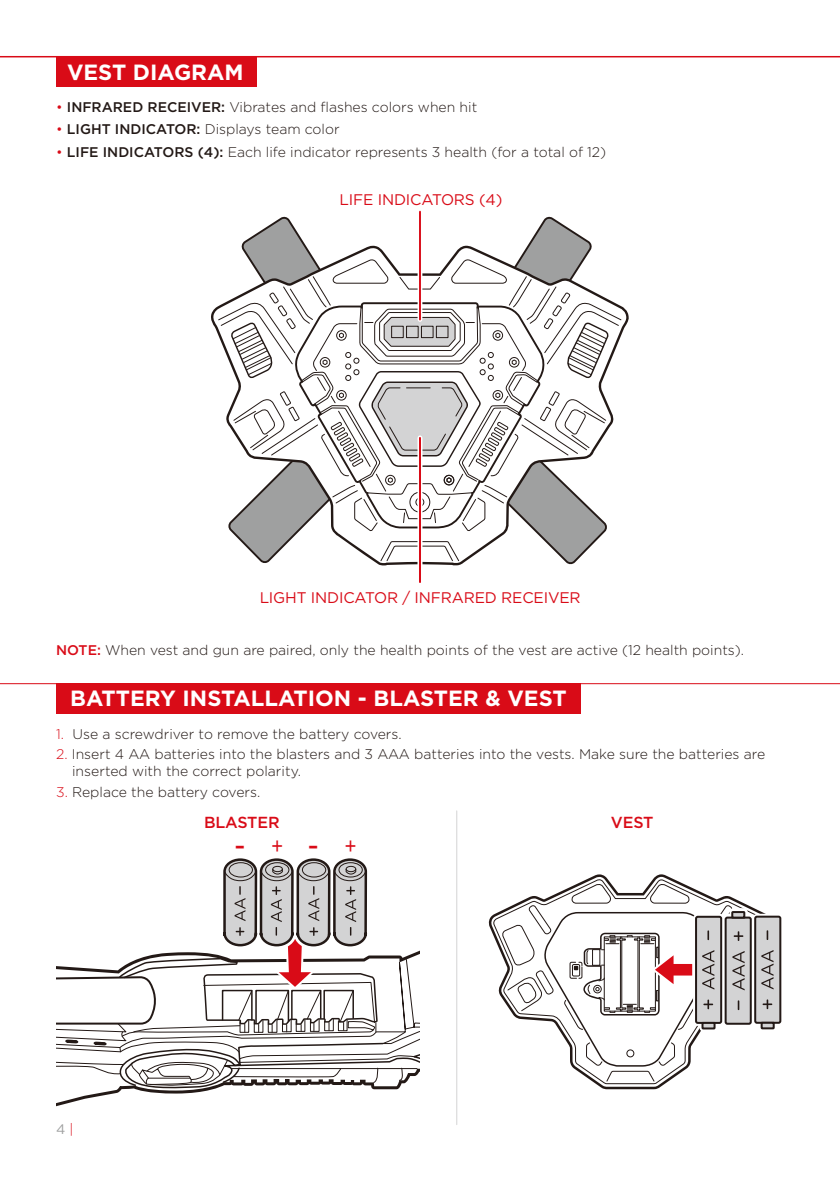
<style>
.page{position:relative;width:840px;height:1191px;background:#fff}
.page>*{position:absolute;margin:0;border:0;box-sizing:border-box;transform-origin:0 0}
.t1{font:32.8px "Gotham";color:#d90b17;scale:.86 1}
.t2{font:700 22px "Gotham";color:#fff}
.t3{font:500 16px "Gotham";letter-spacing:-.01em;color:#d90b17}
.t4{font:15.4px "Gotham";letter-spacing:-.01em;color:#d90b17}
.t5{font:300 14px/16.8px "Gotham";color:#231916}
.t6{font:13.8px "Gotham";color:#9fa0a0}
.s1{color:#d90b17}
.s2{font-weight:500}
.s3{font-weight:500;color:#d90b17}
.s4{font-weight:300;color:#d90b17}
.s5{font-size:22.8px}
</style>
<div class="page">
<div style="left:56px;top:57px;width:200px;height:30px;background:#d90b17"></div>
<hr style="left:0;top:56px;width:839px;height:1px;background:#d90b17">
<hr style="left:456px;top:811px;width:1px;height:313px;background:#d3d3d4">
<div style="left:56px;top:683px;width:524px;height:31px;background:#d90b17"></div>
<hr style="left:0;top:683px;width:839px;height:1px;background:#d90b17">
<svg style="left:488px;top:874px;width:183px;height:215px"></svg>
<svg style="left:493px;top:878px;width:189px;height:206px"></svg>
<svg style="left:501px;top:883px;width:281px;height:198px"></svg>
<svg style="left:218px;top:216px;width:403px;height:350px"></svg>
<svg style="left:417px;top:212px;width:5px;height:107px"></svg>
<hr style="left:419px;top:212px;width:1px;height:107px;background:#d90b17">
<div style="left:417px;top:438px;width:5px;height:144px;background:#fff"></div>
<hr style="left:419px;top:438px;width:2px;height:144px;background:#d90b17">
<svg style="left:57px;top:1089px;width:341px;height:17px"></svg>
<svg style="left:57px;top:858px;width:362px;height:231px"></svg>
<h2 class="t2" style="left:67px;top:58px;width:178px">VEST DIAGRAM</h2>
<p class="t5" style="left:56px;top:98px;width:422px"><span class="s1">•</span> <span class="s2">INFRARED RECEIVER:</span> Vibrates and flashes colors when hit</p>
<p class="t5" style="left:56px;top:121px;width:285px"><span class="s1">•</span> <span class="s2">LIGHT INDICATOR:</span> Displays team color</p>
<p class="t5" style="left:56px;top:143px;width:551px"><span class="s1">•</span> <span class="s2">LIFE INDICATORS (4):</span> Each life indicator represents 3 health (for a total of 12)</p>
<p class="t4" style="left:339px;top:190px;width:164px">LIFE INDICATORS (4)</p>
<p class="t4" style="left:259px;top:587px;width:322px">LIGHT INDICATOR / INFRARED RECEIVER</p>
<p class="t5" style="left:56px;top:641px;width:689px"><span class="s3">NOTE:</span> When vest and gun are paired, only the health points of the vest are active (12 health points).</p>
<h2 class="t2" style="left:70px;top:684px;width:498px">BATTERY INSTALLATION - BLASTER &amp; VEST</h2>
<p class="t5" style="left:56px;top:725px;width:347px"><span class="s1">1.</span> Use a screwdriver to remove the battery covers.</p>
<p class="t5" style="left:72px;top:745px;width:694px;text-indent:-16px"><span class="s1">2.</span> Insert 4 AA batteries into the blasters and 3 AAA batteries into the vests. Make sure the batteries are inserted with the correct polarity.</p>
<p class="t5" style="left:56px;top:783px;width:206px"><span class="s1">3.</span> Replace the battery covers.</p>
<p class="t3" style="left:204px;top:812px;width:77px">BLASTER</p>
<p class="t3" style="left:610px;top:812px;width:44px">VEST</p>
<p class="t6" style="left:56px;top:1120px;width:19px">4 <span class="s4">|</span></p>
<h1 class="t1" style="left:234px;top:824px;width:144px">-<span class="s5">+</span>-<span class="s5">+</span></h1>
</div>
